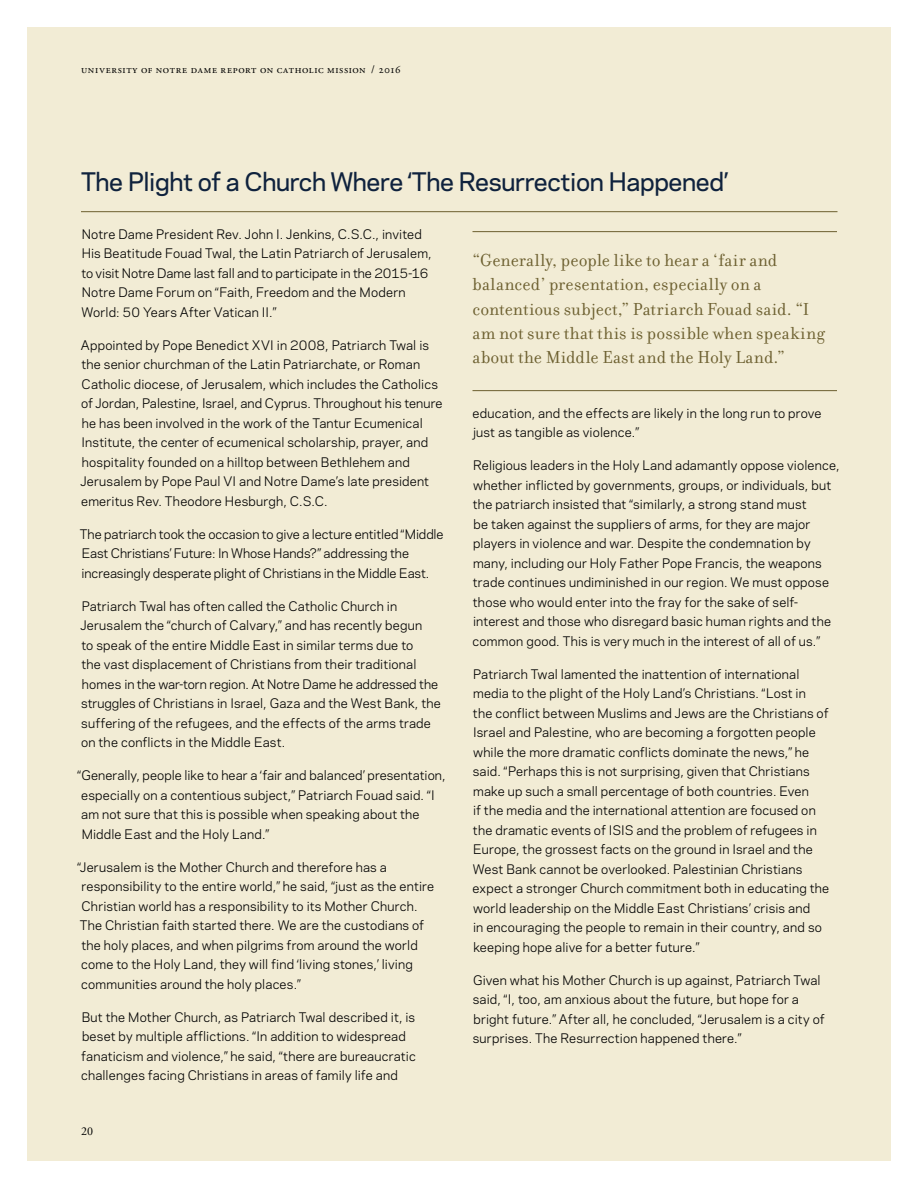
<style>
.page{position:relative;width:918px;height:1188px;background:#fff}
.page>*{position:absolute;margin:0;border:0;box-sizing:border-box;transform-origin:0 0}
.t1{font:500 24px "Galaxie Polaris";letter-spacing:-.015em;color:#0f223d}
.t2{font:18.75px/24.3px "Filosofia";letter-spacing:.01em;color:#6c5f2f}
.t3{font:12.3px/19.5px "Galaxie Polaris";letter-spacing:.015em;color:#000}
.t4{font:12.3px/19.5px "Galaxie Polaris";letter-spacing:-.01em;color:#000}
.t5{font:12px "Adobe Garamond Pro";color:#000}
.t6{font:11.25px "Adobe Garamond Pro";letter-spacing:.055em;color:#000}
</style>
<div class="page">
<div style="left:27px;top:27px;width:864px;height:1134px;background:#f2ecd5"></div>
<hr style="left:81px;top:211px;width:757px;height:1px;background:#6c5f2f">
<hr style="left:472px;top:231px;width:365px;height:1px;background:#6c5f2f">
<hr style="left:472px;top:390px;width:365px;height:1px;background:#6c5f2f">
<p class="t6" style="left:81px;top:63px;width:321px">university of notre dame report on catholic mission / 2016</p>
<h1 class="t1" style="left:81px;top:164px;width:649px">The Plight of a Church Where ‘The Resurrection Happened’</h1>
<p class="t3" style="left:81px;top:224px;width:352px">Notre Dame President Rev. John I. Jenkins, C.S.C., invited His Beatitude Fouad Twal, the Latin Patriarch of Jerusalem, to visit Notre Dame last fall and to participate in the 2015-16<br>Notre Dame Forum on “Faith, Freedom and the Modern World: 50 Years After Vatican II.”</p>
<p class="t3" style="left:80px;top:335px;width:364px">Appointed by Pope Benedict XVI in 2008, Patriarch Twal is the senior churchman of the Latin Patriarchate, or Roman Catholic diocese, of Jerusalem, which includes the Catholics of Jordan, Palestine, Israel, and Cyprus. Throughout his tenure he has been involved in the work of the Tantur Ecumenical Institute, the center of ecumenical scholarship, prayer, and hospitality founded on a hilltop between Bethlehem and Jerusalem by Pope Paul VI and Notre Dame’s late president emeritus Rev. Theodore Hesburgh, C.S.C.</p>
<p class="t4" style="left:80px;top:524px;width:365px">The patriarch took the occasion to give a lecture entitled “Middle<br>East Christians’ Future: In Whose Hands?” addressing the increasingly desperate plight of Christians in the Middle East.</p>
<p class="t3" style="left:80px;top:596px;width:362px">Patriarch Twal has often called the Catholic Church in Jerusalem the “church of Calvary,” and has recently begun<br>to speak of the entire Middle East in similar terms due to<br>the vast displacement of Christians from their traditional homes in the war-torn region. At Notre Dame he addressed the struggles of Christians in Israel, Gaza and the West Bank, the suffering of the refugees, and the effects of the arms trade on the conflicts in the Middle East.</p>
<p class="t3" style="left:81px;top:765px;width:366px;text-indent:-4px">“Generally, people like to hear a ‘fair and balanced’ presentation, especially on a contentious subject,” Patriarch Fouad said. “I am not sure that this is possible when speaking about the Middle East and the Holy Land.”</p>
<p class="t3" style="left:77px;top:857px;width:358px">“Jerusalem is the Mother Church and therefore has a responsibility to the entire world,” he said, “just as the entire Christian world has a responsibility to its Mother Church.<br>The Christian faith started there. We are the custodians of the holy places, and when pilgrims from around the world come to the Holy Land, they will find ‘living stones,’ living communities around the holy places.”</p>
<p class="t3" style="left:81px;top:1007px;width:336px">But the Mother Church, as Patriarch Twal described it, is beset by multiple afflictions. “In addition to widespread fanaticism and violence,” he said, “there are bureaucratic challenges facing Christians in areas of family life and</p>
<p class="t5" style="left:81px;top:1124px;width:14px">20</p>
<h2 class="t2" style="left:472px;top:248px;width:354px">“Generally, people like to hear a ‘fair and balanced’ presentation, especially on a contentious subject,” Patriarch Fouad said. “I am not sure that this is possible when speaking about the Middle East and the Holy Land.”</h2>
<p class="t3" style="left:473px;top:403px;width:351px">education, and the effects are likely in the long run to prove just as tangible as violence.”</p>
<p class="t3" style="left:473px;top:455px;width:369px">Religious leaders in the Holy Land adamantly oppose violence, whether inflicted by governments, groups, or individuals, but the patriarch insisted that “similarly, a strong stand must<br>be taken against the suppliers of arms, for they are major players in violence and war. Despite the condemnation by many, including our Holy Father Pope Francis, the weapons trade continues undiminished in our region. We must oppose those who would enter into the fray for the sake of self&shy;interest and those who disregard basic human rights and the common good. This is very much in the interest of all of us.”</p>
<p class="t3" style="left:473px;top:664px;width:358px">Patriarch Twal lamented the inattention of international media to the plight of the Holy Land’s Christians. “Lost in<br>the conflict between Muslims and Jews are the Christians of Israel and Palestine, who are becoming a forgotten people while the more dramatic conflicts dominate the news,” he said. “Perhaps this is not surprising, given that Christians make up such a small percentage of both countries. Even<br>if the media and the international attention are focused on the dramatic events of ISIS and the problem of refugees in Europe, the grossest facts on the ground in Israel and the West Bank cannot be overlooked. Palestinian Christians expect a stronger Church commitment both in educating the world leadership on the Middle East Christians’ crisis and<br>in encouraging the people to remain in their country, and so keeping hope alive for a better future.”</p>
<p class="t3" style="left:473px;top:970px;width:353px">Given what his Mother Church is up against, Patriarch Twal said, “I, too, am anxious about the future, but hope for a bright future.” After all, he concluded, “Jerusalem is a city of surprises. The Resurrection happened there.”</p>
</div>
